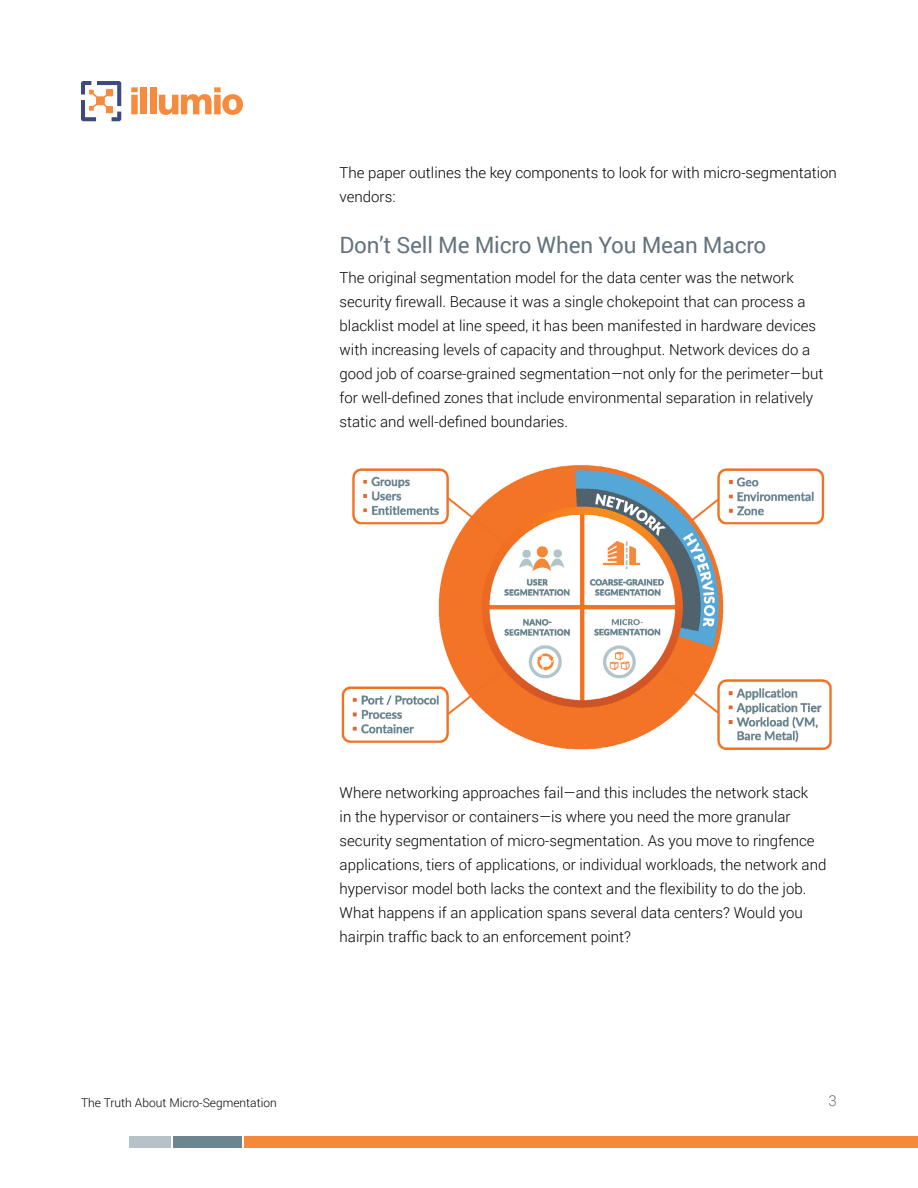
<style>
.page{position:relative;width:918px;height:1188px;background:#fff}
.page>*{position:absolute;margin:0;border:0;box-sizing:border-box;transform-origin:0 0}
.t1{font:22.5px "Roboto";letter-spacing:-.01em;color:#62737d}
.t2{font:300 15px/24px "Roboto";color:#000}
.t3{font:300 15px "Roboto";color:#6e6f72}
.t4{font:300 12px "Roboto";color:#000}
</style>
<div class="page">
<svg style="left:131px;top:87px;width:7px;height:27px"></svg>
<div style="left:141px;top:87px;width:6px;height:27px;background:#f68a3d"></div>
<div style="left:150px;top:87px;width:6px;height:27px;background:#f68a3d"></div>
<svg style="left:159px;top:87px;width:84px;height:28px"></svg>
<svg style="left:81px;top:81px;width:40px;height:40px"></svg>
<div style="left:244px;top:1136px;width:674px;height:12px;background:#f68839"></div>
<div style="left:174px;top:1136px;width:68px;height:12px;background:#6b8690"></div>
<div style="left:130px;top:1136px;width:41px;height:12px;background:#b5c2c7"></div>
<img style="left:341px;top:465px;width:491px;height:285px">
<p class="t2" style="left:340px;top:160px;width:499px">The paper outlines the key components to look for with micro-segmentation vendors:</p>
<h1 class="t1" style="left:340px;top:229px;width:428px">Don’t Sell Me Micro When You Mean Macro</h1>
<p class="t2" style="left:340px;top:266px;width:485px">The original segmentation model for the data center was the network security firewall. Because it was a single chokepoint that can process a blacklist model at line speed, it has been manifested in hardware devices with increasing levels of capacity and throughput. Network devices do a good job of coarse-grained segmentation—not only for the perimeter—but for well-defined zones that include environmental separation in relatively static and well-defined boundaries.</p>
<p class="t2" style="left:340px;top:781px;width:488px">Where networking approaches fail—and this includes the network stack<br>in the hypervisor or containers—is where you need the more granular security segmentation of micro-segmentation. As you move to ringfence applications, tiers of applications, or individual workloads, the network and hypervisor model both lacks the context and the flexibility to do the job.<br>What happens if an application spans several data centers? Would you hairpin traffic back to an enforcement point?</p>
<p class="t4" style="left:81px;top:1094px;width:197px">The Truth About Micro-Segmentation</p>
<p class="t3" style="left:828px;top:1091px;width:10px">3</p>
</div>
